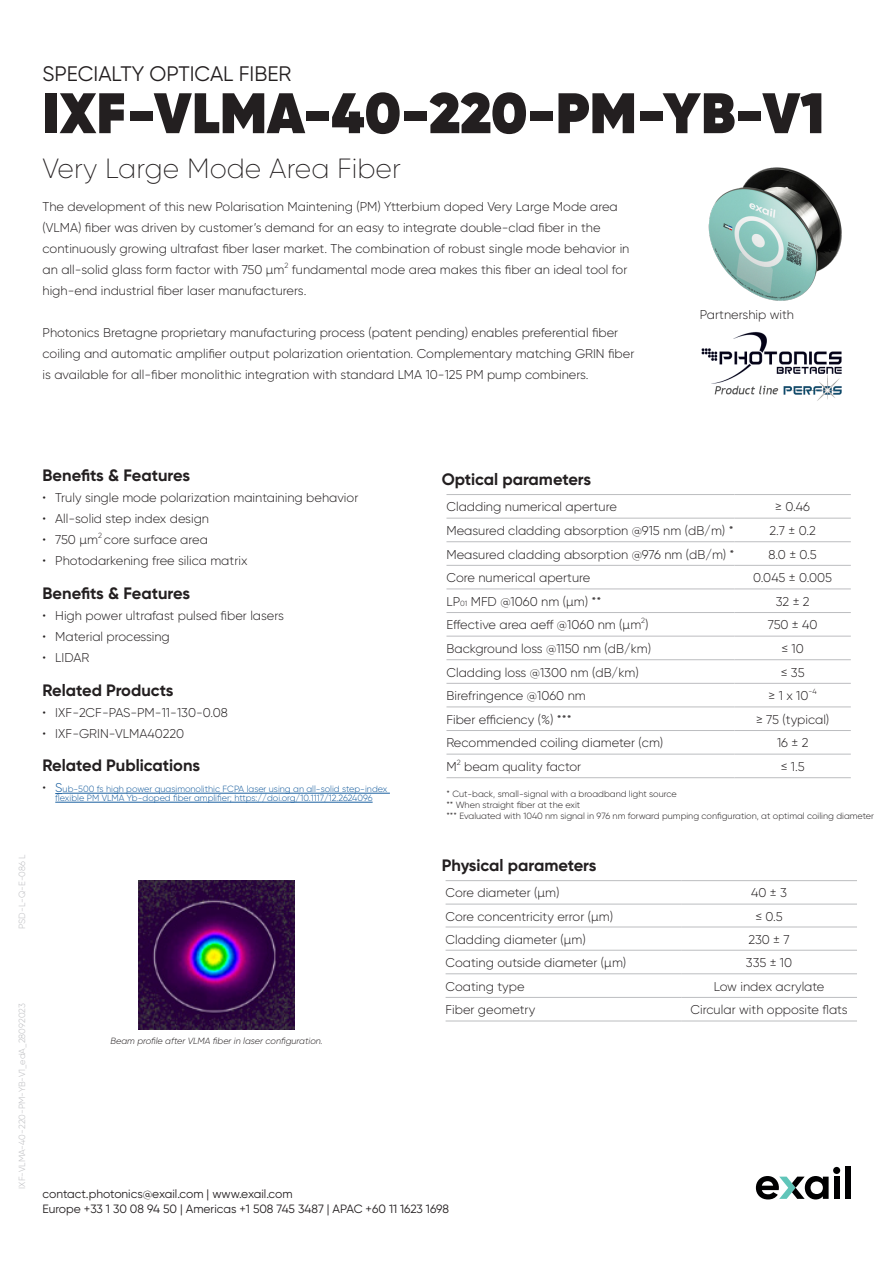
<style>
.page{position:relative;width:893px;height:1263px;background:#fff}
.page>*{position:absolute;margin:0;border:0;box-sizing:border-box;transform-origin:0 0}
.t1{font:800 57px "Gilroy";color:#231f20}
.Subtitle{font:200 27.75px "Gilroy";color:#231f20}
.t2{font:21px "Gilroy";color:#231f20}
.Subheader_then_Bullet{font:700 16.5px "Gilroy";color:#231f20}
.t3{font:300 12.75px/21px "Gilroy";color:#231f20}
.Folio{font:12px "Gilroy";color:#231f20}
.t4{font:300 9px "Gilroy";color:#231f20}
.t5{font:300 9px/9px "Gilroy";color:#175d9e;text-align:center}
.t6{font:300 9px "Gilroy";color:#bcbdc0}
.t7{font:italic 300 9px "Gilroy";color:#231f20}
.t8{font:300 7.5px "Gilroy";color:#231f20}
.s1{font-size:12.75px;color:#231f20}
.s2{font-size:12.75px}
.s3{font-size:7.5px}
</style>
<div class="page">
<hr style="left:63px;top:793px;width:327px;height:1px;background:#175d9e">
<hr style="left:55px;top:802px;width:318px;height:1px;background:#175d9e">
<img style="left:701px;top:331px;width:141px;height:70px">
<div style="left:845px;top:1166px;width:5px;height:33px;background:#000001"></div>
<svg style="left:756px;top:1167px;width:84px;height:32px"></svg>
<img style="left:708px;top:167px;width:134px;height:134px">
<hr style="left:446px;top:494px;width:289px;height:1px;background:#bcbdc0">
<hr style="left:735px;top:494px;width:116px;height:1px;background:#bcbdc0">
<hr style="left:446px;top:518px;width:289px;height:1px;background:#bcbdc0">
<hr style="left:735px;top:518px;width:116px;height:1px;background:#bcbdc0">
<hr style="left:446px;top:541px;width:289px;height:1px;background:#bcbdc0">
<hr style="left:735px;top:541px;width:116px;height:1px;background:#bcbdc0">
<hr style="left:446px;top:565px;width:289px;height:1px;background:#bcbdc0">
<hr style="left:735px;top:565px;width:116px;height:1px;background:#bcbdc0">
<hr style="left:446px;top:588px;width:289px;height:1px;background:#bcbdc0">
<hr style="left:735px;top:588px;width:116px;height:1px;background:#bcbdc0">
<hr style="left:446px;top:612px;width:289px;height:1px;background:#bcbdc0">
<hr style="left:735px;top:612px;width:116px;height:1px;background:#bcbdc0">
<hr style="left:446px;top:636px;width:289px;height:1px;background:#bcbdc0">
<hr style="left:735px;top:636px;width:116px;height:1px;background:#bcbdc0">
<hr style="left:446px;top:659px;width:289px;height:1px;background:#bcbdc0">
<hr style="left:735px;top:659px;width:116px;height:1px;background:#bcbdc0">
<hr style="left:446px;top:683px;width:289px;height:1px;background:#bcbdc0">
<hr style="left:735px;top:683px;width:116px;height:1px;background:#bcbdc0">
<hr style="left:446px;top:706px;width:289px;height:1px;background:#bcbdc0">
<hr style="left:735px;top:706px;width:116px;height:1px;background:#bcbdc0">
<hr style="left:446px;top:730px;width:289px;height:1px;background:#bcbdc0">
<hr style="left:735px;top:730px;width:116px;height:1px;background:#bcbdc0">
<hr style="left:446px;top:754px;width:289px;height:1px;background:#bcbdc0">
<hr style="left:735px;top:754px;width:116px;height:1px;background:#bcbdc0">
<hr style="left:446px;top:777px;width:289px;height:1px;background:#bcbdc0">
<hr style="left:735px;top:777px;width:116px;height:1px;background:#bcbdc0">
<hr style="left:446px;top:880px;width:235px;height:1px;background:#bcbdc0">
<hr style="left:681px;top:880px;width:176px;height:1px;background:#bcbdc0">
<hr style="left:446px;top:904px;width:235px;height:1px;background:#bcbdc0">
<hr style="left:681px;top:904px;width:176px;height:1px;background:#bcbdc0">
<hr style="left:446px;top:927px;width:235px;height:1px;background:#bcbdc0">
<hr style="left:681px;top:927px;width:176px;height:1px;background:#bcbdc0">
<hr style="left:446px;top:950px;width:235px;height:1px;background:#bcbdc0">
<hr style="left:681px;top:950px;width:176px;height:1px;background:#bcbdc0">
<hr style="left:446px;top:973px;width:235px;height:1px;background:#bcbdc0">
<hr style="left:681px;top:973px;width:176px;height:1px;background:#bcbdc0">
<hr style="left:446px;top:997px;width:235px;height:1px;background:#bcbdc0">
<hr style="left:681px;top:997px;width:176px;height:1px;background:#bcbdc0">
<hr style="left:446px;top:1020px;width:235px;height:1px;background:#bcbdc0">
<hr style="left:681px;top:1020px;width:176px;height:1px;background:#bcbdc0">
<img style="left:139px;top:880px;width:156px;height:149px">
<p class="t2" style="left:43px;top:60px;width:250px">SPECIALTY OPTICAL FIBER</p>
<p class="t1" style="left:43px;top:77px;width:784px">IXF-VLMA-40-220-PM-YB-V1</p>
<p class="Subtitle" style="left:43px;top:152px;width:360px">Very Large Mode Area Fiber</p>
<p class="t3" style="left:43px;top:196px;width:588px">The development of this new Polarisation Maintening (PM) Ytterbium doped Very Large Mode area (VLMA) fiber was driven by customer’s demand for an easy to integrate double-clad fiber in the continuously growing ultrafast fiber laser market. The combination of robust single mode behavior in an all-solid glass form factor with 750 µm</p>
<p class="t8" style="left:285px;top:261px;width:5px">2</p>
<p class="t3" style="left:43px;top:259px;width:586px;text-indent:249px">fundamental mode area makes this fiber an ideal tool for high-end industrial fiber laser manufacturers.</p>
<p class="t3" style="left:43px;top:322px;width:593px">Photonics Bretagne proprietary manufacturing process (patent pending) enables preferential fiber coiling and automatic amplifier output polarization orientation. Complementary matching GRIN fiber is available for all-fiber monolithic integration with standard LMA 10-125 PM pump combiners.</p>
<p class="t3" style="left:700px;top:304px;width:96px">Partnership with</p>
<p class="t6" style="left:17px;top:929px;width:76px;rotate:-90deg">PSD-L-Q-E-086 L</p>
<p class="t6" style="left:17px;top:1189px;width:187px;rotate:-90deg">IXF-VLMA-40-220-PM-YB-V1_edA_28092023</p>
<p class="Subheader_then_Bullet" style="left:43px;top:465px;width:149px">Benefits &amp; Features</p>
<p class="t3" style="left:43px;top:487px;width:317px">• Truly single mode polarization maintaining behavior</p>
<p class="t3" style="left:43px;top:508px;width:168px">• All-solid step index design</p>
<p class="t3" style="left:43px;top:529px;width:57px">• 750 µm</p>
<p class="t8" style="left:98px;top:531px;width:5px">2</p>
<p class="t3" style="left:104px;top:529px;width:105px">core surface area</p>
<p class="t3" style="left:43px;top:550px;width:206px">• Photodarkening free silica matrix</p>
<p class="Subheader_then_Bullet" style="left:43px;top:583px;width:149px">Benefits &amp; Features</p>
<p class="t3" style="left:43px;top:605px;width:243px">• High power ultrafast pulsed fiber lasers</p>
<p class="t3" style="left:43px;top:626px;width:129px">• Material processing</p>
<p class="t3" style="left:43px;top:647px;width:48px">• LIDAR</p>
<p class="Subheader_then_Bullet" style="left:43px;top:679px;width:132px">Related Products</p>
<p class="t3" style="left:43px;top:701px;width:187px">• IXF-2CF-PAS-PM-11-130-0.08</p>
<p class="t3" style="left:43px;top:722px;width:143px">• IXF-GRIN-VLMA40220</p>
<p class="Subheader_then_Bullet" style="left:43px;top:755px;width:159px">Related Publications</p>
<p class="t5" style="left:43px;top:784px;width:346px"><span class="s1">•</span> <span class="s2">S</span>ub-500 fs high power quasimonolithic FCPA laser using an all-solid step-index flexible PM VLMA Yb-doped fiber amplifier; https://doi.org/10.1117/12.2624096</p>
<p class="t7" style="left:111px;top:1035px;width:214px">Beam profile after VLMA fiber in laser configuration.</p>
<p class="Subheader_then_Bullet" style="left:442px;top:469px;width:151px">Optical parameters</p>
<p class="t3" style="left:446px;top:496px;width:172px">Cladding numerical aperture</p>
<p class="t3" style="left:775px;top:496px;width:36px">≥ 0.46</p>
<p class="t3" style="left:446px;top:520px;width:289px">Measured cladding absorption @915 nm (dB/m) *</p>
<p class="t3" style="left:769px;top:520px;width:48px">2.7 ± 0.2</p>
<p class="t3" style="left:446px;top:543px;width:290px">Measured cladding absorption @976 nm (dB/m) *</p>
<p class="t3" style="left:769px;top:543px;width:50px">8.0 ± 0.5</p>
<p class="t3" style="left:446px;top:567px;width:145px">Core numerical aperture</p>
<p class="t3" style="left:753px;top:567px;width:80px">0.045 ± 0.005</p>
<p class="t3" style="left:446px;top:591px;width:156px">LP<span class="s3">01</span> MFD @1060 nm (µm) **</p>
<p class="t3" style="left:776px;top:591px;width:35px">32 ± 2</p>
<p class="t3" style="left:446px;top:614px;width:204px">Effective area aeff @1060 nm (µm )</p>
<p class="t8" style="left:641px;top:616px;width:5px">2</p>
<p class="t3" style="left:768px;top:614px;width:51px">750 ± 40</p>
<p class="t3" style="left:446px;top:638px;width:206px">Background loss @1150 nm (dB/km)</p>
<p class="t3" style="left:781px;top:638px;width:24px">≤ 10</p>
<p class="t3" style="left:446px;top:661px;width:194px">Cladding loss @1300 nm (dB/km)</p>
<p class="t3" style="left:781px;top:661px;width:25px">≤ 35</p>
<p class="t3" style="left:446px;top:685px;width:141px">Birefringence @1060 nm</p>
<p class="t3" style="left:769px;top:685px;width:41px">≥ 1 x 10</p>
<p class="t8" style="left:808px;top:687px;width:10px">-4</p>
<p class="t3" style="left:446px;top:709px;width:127px">Fiber efficiency (%) ***</p>
<p class="t3" style="left:756px;top:709px;width:75px">≥ 75 (typical)</p>
<p class="t3" style="left:446px;top:732px;width:218px">Recommended coiling diameter (cm)</p>
<p class="t3" style="left:777px;top:732px;width:33px">16 ± 2</p>
<p class="t3" style="left:446px;top:756px;width:12px">M</p>
<p class="t8" style="left:457px;top:758px;width:5px">2</p>
<p class="t3" style="left:464px;top:756px;width:119px">beam quality factor</p>
<p class="t3" style="left:781px;top:756px;width:25px">≤ 1.5</p>
<p class="t4" style="left:446px;top:788px;width:232px">* Cut-back, small-signal with a broadband light source</p>
<p class="t4" style="left:446px;top:799px;width:135px">** When straight fiber at the exit</p>
<p class="t4" style="left:446px;top:810px;width:429px">*** Evaluated with 1040 nm signal in 976 nm forward pumping configuration, at optimal coiling diameter</p>
<p class="Subheader_then_Bullet" style="left:442px;top:855px;width:156px">Physical parameters</p>
<p class="t3" style="left:446px;top:882px;width:115px">Core diameter (µm)</p>
<p class="t3" style="left:751px;top:882px;width:37px">40 ± 3</p>
<p class="t3" style="left:446px;top:905px;width:169px">Core concentricity error (µm)</p>
<p class="t3" style="left:755px;top:905px;width:29px">≤ 0.5</p>
<p class="t3" style="left:446px;top:928px;width:142px">Cladding diameter (µm)</p>
<p class="t3" style="left:748px;top:928px;width:43px">230 ± 7</p>
<p class="t3" style="left:446px;top:952px;width:182px">Coating outside diameter (µm)</p>
<p class="t3" style="left:746px;top:952px;width:48px">335 ± 10</p>
<p class="t3" style="left:446px;top:975px;width:80px">Coating type</p>
<p class="t3" style="left:714px;top:975px;width:112px">Low index acrylate</p>
<p class="t3" style="left:446px;top:999px;width:91px">Fiber geometry</p>
<p class="t3" style="left:691px;top:999px;width:158px">Circular with opposite flats</p>
<p class="Folio" style="left:43px;top:1186px;width:252px">contact.photonics@exail.com | www.exail.com</p>
<p class="Folio" style="left:43px;top:1201px;width:408px">Europe +33 1 30 08 94 50 | Americas +1 508 745 3487 | APAC +60 11 1623 1698</p>
</div>
